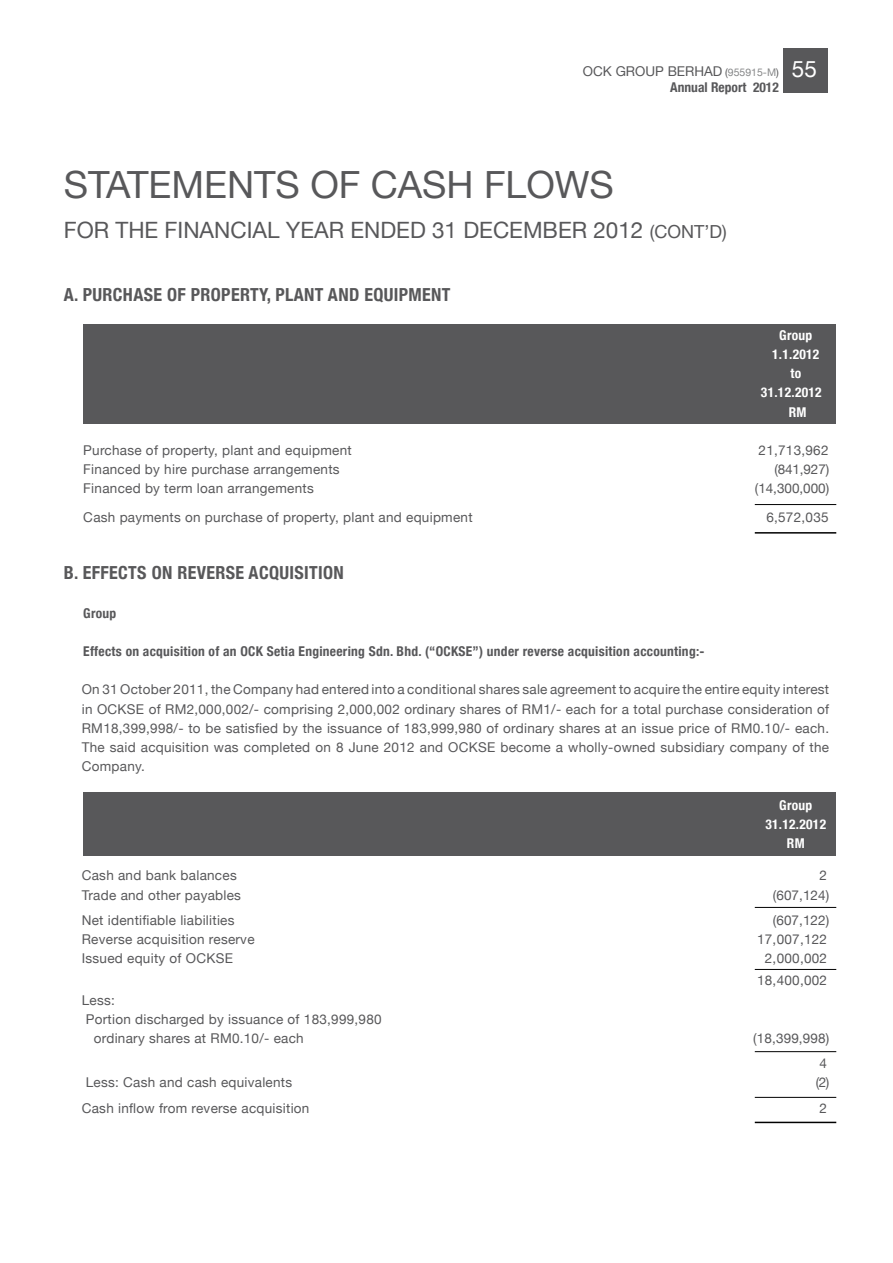
<style>
.page{position:relative;width:893px;height:1263px;background:#fff}
.page>*{position:absolute;margin:0;border:0;box-sizing:border-box;transform-origin:0 0}
.t1{font:37.5px "Helvetica Neue";color:#58585a}
.t2{font:22.5px "Helvetica Neue";color:#58585a}
.t3{font:700 condensed 18px "Helvetica Neue";letter-spacing:.02em;color:#58585a}
.t4{font:18px "Helvetica Neue";color:#58585a}
.t5{font:13.5px/19.2px "Helvetica Neue";letter-spacing:.02em;color:#58585a;text-align:justify}
.t6{font:700 condensed 13.5px "Helvetica Neue";letter-spacing:.02em;color:#58585a}
.t7{font:700 condensed 13.5px/19.2px "Helvetica Neue";letter-spacing:.02em;color:#fff;text-align:center}
.t8{font:700 condensed 13.5px/16.2px "Helvetica Neue";color:#58585a}
.s1{font-weight:400;font-stretch:normal}
.s2{font-weight:400;font-stretch:normal;font-size:10.5px}
.s3{font-weight:400;font-stretch:normal;font-size:10.5px;color:#878889}
.s4{font-weight:400;font-stretch:normal;font-size:22.5px;color:#fff}
.s5{font-size:18px}
</style>
<div class="page">
<div style="left:83px;top:792px;width:753px;height:64px;background:#58585a"></div>
<div style="left:83px;top:324px;width:753px;height:100px;background:#58585a"></div>
<hr style="left:755px;top:504px;width:81px;height:1px;background:#000">
<hr style="left:755px;top:532px;width:81px;height:2px;background:#000">
<hr style="left:755px;top:907px;width:81px;height:1px;background:#000">
<hr style="left:755px;top:969px;width:81px;height:1px;background:#000">
<hr style="left:755px;top:1051px;width:81px;height:1px;background:#000">
<hr style="left:755px;top:1097px;width:81px;height:1px;background:#000">
<hr style="left:755px;top:1122px;width:81px;height:1px;background:#000">
<div style="left:783px;top:48px;width:45px;height:45px;background:#58585a"></div>
<p class="t8" style="left:670px;top:62px;width:148px;text-indent:-87px"><span class="s1">OCK GROUP BERHAD</span> <span class="s2">(</span><span class="s3">955915-M</span><span class="s2">)</span> <span class="s4">55<br></span>Annual Report 2012</p>
<h1 class="t1" style="left:64px;top:162px;width:552px">STATEMENTS OF CASH FLOWS</h1>
<h2 class="t2" style="left:64px;top:217px;width:604px">FOR THE FINANCIAL YEAR ENDED 31 DECEMBER 2012 <span class="s5">(cont</span></h2>
<h3 class="t4" style="left:704px;top:221px;width:24px">’d)</h3>
<h3 class="t3" style="left:64px;top:284px;width:388px">A. PURCHASE OF PROPERTY, PLANT AND EQUIPMENT</h3>
<p class="t7" style="left:779px;top:325px;width:35px">Group</p>
<p class="t7" style="left:772px;top:344px;width:49px">1.1.2012</p>
<p class="t7" style="left:790px;top:364px;width:12px">to</p>
<p class="t7" style="left:761px;top:383px;width:62px">31.12.2012</p>
<p class="t7" style="left:789px;top:402px;width:19px">RM</p>
<p class="t5" style="left:83px;top:440px;width:270px">Purchase of property, plant and equipment</p>
<p class="t5" style="left:759px;top:440px;width:71px">21,713,962</p>
<p class="t5" style="left:83px;top:460px;width:258px">Financed by hire purchase arrangements</p>
<p class="t5" style="left:774px;top:460px;width:56px">(841,927)</p>
<p class="t5" style="left:83px;top:479px;width:232px">Financed by term loan arrangements</p>
<p class="t5" style="left:755px;top:479px;width:76px">(14,300,000)</p>
<p class="t5" style="left:83px;top:507px;width:391px">Cash payments on purchase of property, plant and equipment</p>
<p class="t5" style="left:766px;top:507px;width:64px">6,572,035</p>
<h3 class="t3" style="left:64px;top:562px;width:82px">B. EFFECTSON</h3>
<h3 class="t3" style="left:177px;top:562px;width:150px">REVERSE ACQUISITION</h3>
<p class="t6" style="left:83px;top:605px;width:35px">Group</p>
<p class="t6" style="left:83px;top:643px;width:623px">Effects on acquisition of an OCK Setia Engineering Sdn. Bhd. (“OCKSE”) under reverse acquisition accounting:-</p>
<p class="t5" style="left:82px;top:680px;width:749px">On 31 October 2011, the Company had entered into a conditional shares sale agreement to acquire the entire equity interest in OCKSE of RM2,000,002/- comprising 2,000,002 ordinary shares of RM1/- each for a total purchase consideration of RM18,399,998/- to be satisfied by the issuance of 183,999,980 of ordinary shares at an issue price of RM0.10/- each.<br>The said acquisition was completed on 8 June 2012 and OCKSE become a wholly-owned subsidiary company of the Company.</p>
<p class="t7" style="left:765px;top:795px;width:62px">Group<br>31.12.2012<br>RM</p>
<p class="t5" style="left:82px;top:866px;width:156px">Cash and bank balances</p>
<p class="t5" style="left:819px;top:866px;width:9px">2</p>
<p class="t5" style="left:82px;top:885px;width:161px">Trade and other payables</p>
<p class="t5" style="left:773px;top:885px;width:58px">(607,124)</p>
<p class="t5" style="left:82px;top:910px;width:154px">Net identifiable liabilities</p>
<p class="t5" style="left:773px;top:910px;width:58px">(607,122)</p>
<p class="t5" style="left:82px;top:929px;width:174px">Reverse acquisition reserve</p>
<p class="t5" style="left:757px;top:929px;width:71px">17,007,122</p>
<p class="t5" style="left:82px;top:949px;width:153px">Issued equity of OCKSE</p>
<p class="t5" style="left:757px;top:947px;width:71px;line-height:22.2px;text-align:center">2,000,002<br>18,400,002</p>
<p class="t5" style="left:82px;top:990px;width:35px">Less:</p>
<p class="t5" style="left:86px;top:1009px;width:297px">Portion discharged by issuance of 183,999,980</p>
<p class="t5" style="left:94px;top:1028px;width:211px">ordinary shares at RM0.10/- each</p>
<p class="t5" style="left:753px;top:1025px;width:77px;line-height:25.2px;text-align:right">(18,399,998)<br>4</p>
<p class="t5" style="left:86px;top:1073px;width:208px">Less: Cash and cash equivalents</p>
<p class="t5" style="left:816px;top:1073px;width:15px">(2)</p>
<p class="t5" style="left:82px;top:1098px;width:229px">Cash inflow from reverse acquisition</p>
<p class="t5" style="left:820px;top:1098px;width:9px">2</p>
</div>
